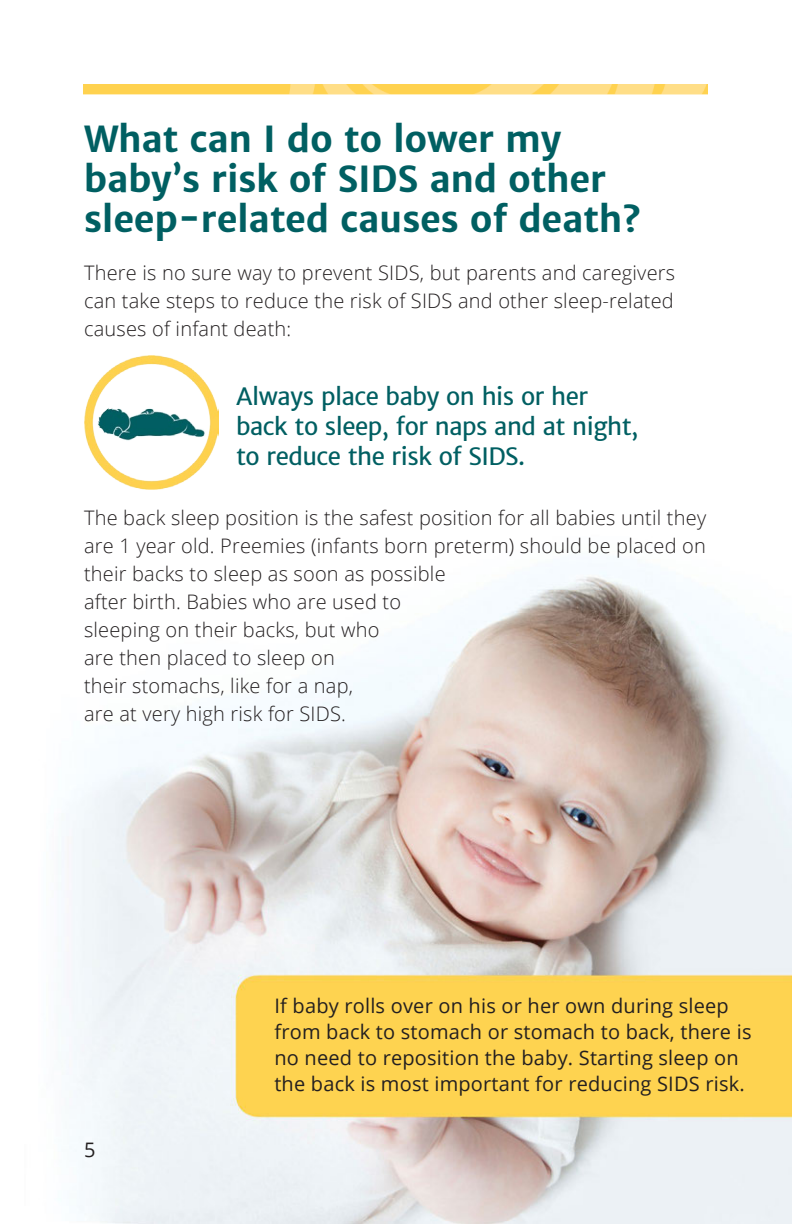
<style>
.page{position:relative;width:792px;height:1224px;background:#fff}
.page>*{position:absolute;margin:0;border:0;box-sizing:border-box;transform-origin:0 0}
.t1{font:700 36px/40px "Merriweather Sans";letter-spacing:-.01em;color:#005f62}
.t2{font:24px/30px "Merriweather Sans";letter-spacing:-.02em;color:#005f62}
.t3{font:300 20px/28px "Open Sans";letter-spacing:.01em;color:#231f20;text-align:justify}
.t4{font:20px/26px "Open Sans";letter-spacing:.01em;color:#231f20}
.s1{font-size:30.6px}
</style>
<div class="page">
<img style="left:84px;top:84px;width:624px;height:10px">
<img style="left:69px;top:571px;width:723px;height:653px">
<img style="left:84px;top:356px;width:134px;height:134px">
<h2 class="t1" style="left:84px;top:119px;width:558px">What can I do to lower my baby’s risk of SIDS and other sleep-related causes of death<span class="s1">?</span></h2>
<p class="t3" style="left:84px;top:258px;width:593px">There is no sure way to prevent SIDS, but parents and caregivers can take steps to reduce the risk of SIDS and other sleep-related causes of infant death:</p>
<h3 class="t2" style="left:236px;top:381px;width:404px">Always place baby on his or her back to sleep, for naps and at night, to reduce the risk of SIDS.</h3>
<p class="t3" style="left:84px;top:503px;width:624px;text-align:left">The back sleep position is the safest position for all babies until they are 1 year old. Preemies (infants born preterm) should be placed on their backs to sleep as soon as possible<br>after birth. Babies who are used to<br>sleeping on their backs, but who<br>are then placed to sleep on<br>their stomachs, like for a nap,<br>are at very high risk for SIDS.</p>
<p class="t4" style="left:84px;top:1136px;width:13px">5</p>
<p class="t4" style="left:274px;top:993px;width:479px">If baby rolls over on his or her own during sleep from back to stomach or stomach to back, there is no need to reposition the baby. Starting sleep on the back is most important for reducing SIDS risk.</p>
</div>
